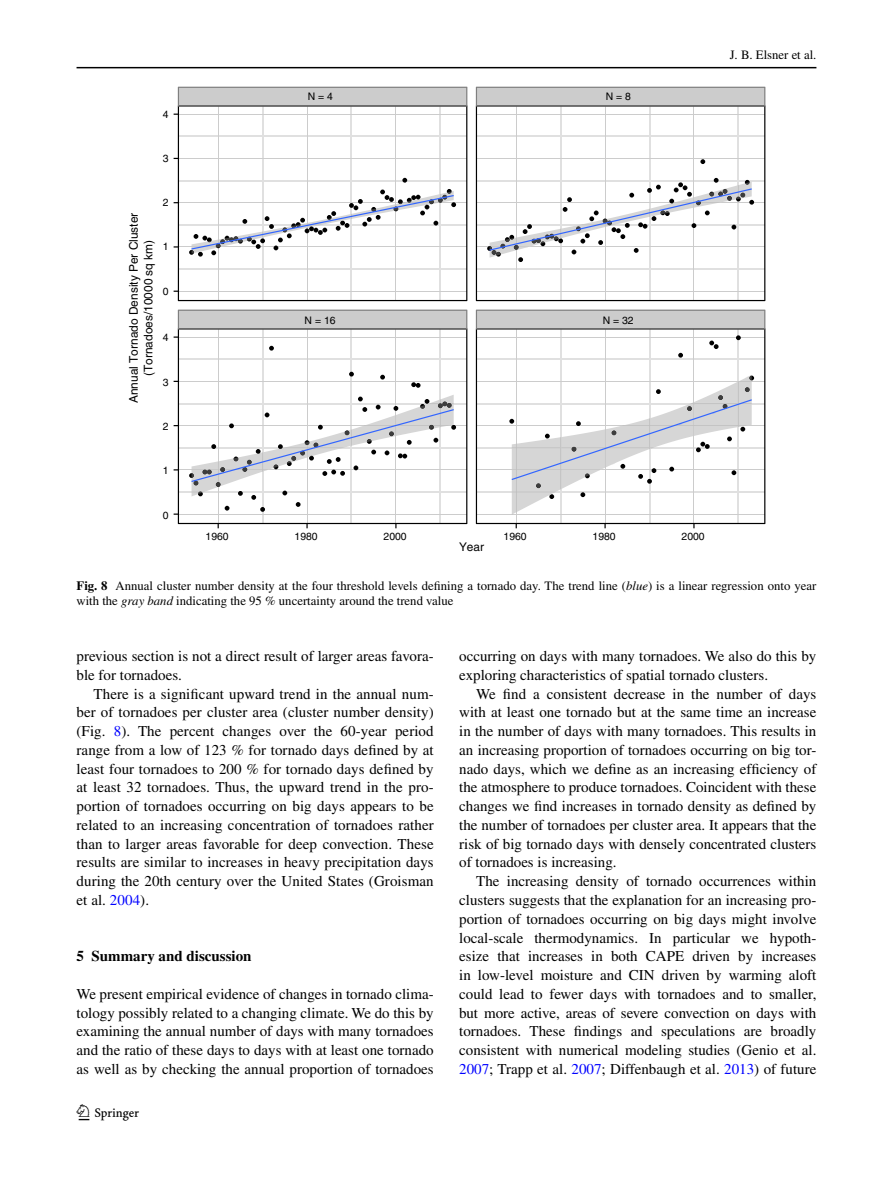
<style>
.page{position:relative;width:893px;height:1187px;background:#fff}
.page>*{position:absolute;margin:0;border:0;box-sizing:border-box;transform-origin:0 0}
.t1{font:22.5px "Springnew";color:#000}
.t2{font:15px/18.8px "Times";color:#000;text-align:justify}
.t3{font:700 15px "Times";color:#000}
.t4{font:12.75px/15px "Times";color:#000}
.t5{font:11.85px/14.7px "Helvetica";color:#000;text-align:center}
.t6{font:10.35px "Helvetica";color:#000}
.s1{font-weight:700}
.s2{font-style:italic}
.s3{color:#00f}
</style>
<div class="page">
<hr style="left:77px;top:67px;width:739px;height:1px;background:#000">
<svg style="left:178px;top:107px;width:289px;height:194px"></svg>
<svg style="left:476px;top:107px;width:289px;height:194px"></svg>
<svg style="left:178px;top:329px;width:289px;height:195px"></svg>
<svg style="left:476px;top:329px;width:289px;height:195px"></svg>
<svg style="left:178px;top:87px;width:289px;height:20px;background:#bfbfbf"></svg>
<svg style="left:476px;top:87px;width:289px;height:20px;background:#bfbfbf"></svg>
<svg style="left:178px;top:309px;width:289px;height:20px;background:#c3c3c3"></svg>
<svg style="left:476px;top:309px;width:289px;height:20px;background:#c3c3c3"></svg>
<p class="t6" style="left:163px;top:108px;width:7px">4</p>
<p class="t6" style="left:163px;top:152px;width:7px">3</p>
<p class="t5" style="left:126px;top:403px;width:192px;rotate:-90deg">Annual Tornado Density Per Cluster (Tornadoes/10000 sq km)</p>
<p class="t6" style="left:163px;top:196px;width:7px">2</p>
<p class="t6" style="left:163px;top:241px;width:7px">1</p>
<p class="t6" style="left:163px;top:285px;width:7px">0</p>
<p class="t6" style="left:163px;top:331px;width:7px">4</p>
<p class="t6" style="left:163px;top:376px;width:7px">3</p>
<p class="t6" style="left:163px;top:420px;width:7px">2</p>
<p class="t6" style="left:163px;top:464px;width:7px">1</p>
<p class="t6" style="left:163px;top:509px;width:7px">0</p>
<p class="t6" style="left:308px;top:91px;width:27px">N=4</p>
<p class="t6" style="left:606px;top:91px;width:27px">N=8</p>
<p class="t4" style="left:730px;top:48px;width:88px">J. B. Elsner et al.</p>
<p class="t6" style="left:305px;top:314px;width:32px">N=16</p>
<p class="t6" style="left:603px;top:314px;width:32px">N=32</p>
<p class="t6" style="left:206px;top:530px;width:25px">1960</p>
<p class="t6" style="left:295px;top:530px;width:25px">1980</p>
<p class="t6" style="left:384px;top:530px;width:25px">2000</p>
<p class="t6" style="left:504px;top:530px;width:25px">1960</p>
<p class="t6" style="left:593px;top:530px;width:25px">1980</p>
<p class="t6" style="left:682px;top:530px;width:25px">2000</p>
<p class="t5" style="left:459px;top:540px;width:27px">Year</p>
<p class="t4" style="left:77px;top:577px;width:741px"><span class="s1">Fig. 8</span> Annual cluster number density at the four threshold levels defining a tornado day. The trend line (<span class="s2">blue</span>) is a linear regression onto year with the <span class="s2">gray band</span> indicating the 95 % uncertainty around the trend value</p>
<p class="t2" style="left:77px;top:646px;width:359px">previous section is not a direct result of larger areas favora&shy;ble for tornadoes.</p>
<p class="t2" style="left:77px;top:684px;width:359px;text-indent:17px">There is a significant upward trend in the annual num&shy;ber of tornadoes per cluster area (cluster number density) (Fig. <span class="s3">8</span>). The percent changes over the 60-year period range from a low of 123 % for tornado days defined by at least four tornadoes to 200 % for tornado days defined by at least 32 tornadoes. Thus, the upward trend in the pro&shy;portion of tornadoes occurring on big days appears to be related to an increasing concentration of tornadoes rather than to larger areas favorable for deep convection. These results are similar to increases in heavy precipitation days during the 20th century over the United States (Groisman et al. <span class="s3">2004</span>).</p>
<p class="t3" style="left:77px;top:947px;width:177px">5 Summary and discussion</p>
<p class="t2" style="left:77px;top:984px;width:359px">We present empirical evidence of changes in tornado clima&shy;tology possibly related to a changing climate. We do this by examining the annual number of days with many tornadoes and the ratio of these days to days with at least one tornado as well as by checking the annual proportion of tornadoes</p>
<h1 class="t1" style="left:79px;top:1104px;width:62px">1 3</h1>
<p class="t2" style="left:459px;top:646px;width:359px">occurring on days with many tornadoes. We also do this by exploring characteristics of spatial tornado clusters.</p>
<p class="t2" style="left:459px;top:684px;width:359px;text-indent:17px">We find a consistent decrease in the number of days with at least one tornado but at the same time an increase in the number of days with many tornadoes. This results in an increasing proportion of tornadoes occurring on big tor&shy;nado days, which we define as an increasing efficiency of the atmosphere to produce tornadoes. Coincident with these changes we find increases in tornado density as defined by the number of tornadoes per cluster area. It appears that the risk of big tornado days with densely concentrated clusters of tornadoes is increasing.</p>
<p class="t2" style="left:459px;top:871px;width:359px;text-indent:17px">The increasing density of tornado occurrences within clusters suggests that the explanation for an increasing pro&shy;portion of tornadoes occurring on big days might involve local-scale thermodynamics. In particular we hypoth&shy;esize that increases in both CAPE driven by increases in low-level moisture and CIN driven by warming aloft could lead to fewer days with tornadoes and to smaller, but more active, areas of severe convection on days with tornadoes. These findings and speculations are broadly consistent with numerical modeling studies (Genio et al.<br><span class="s3">2007</span>; Trapp et al. <span class="s3">2007</span>; Diffenbaugh et al. <span class="s3">2013</span>) of future</p>
</div>
